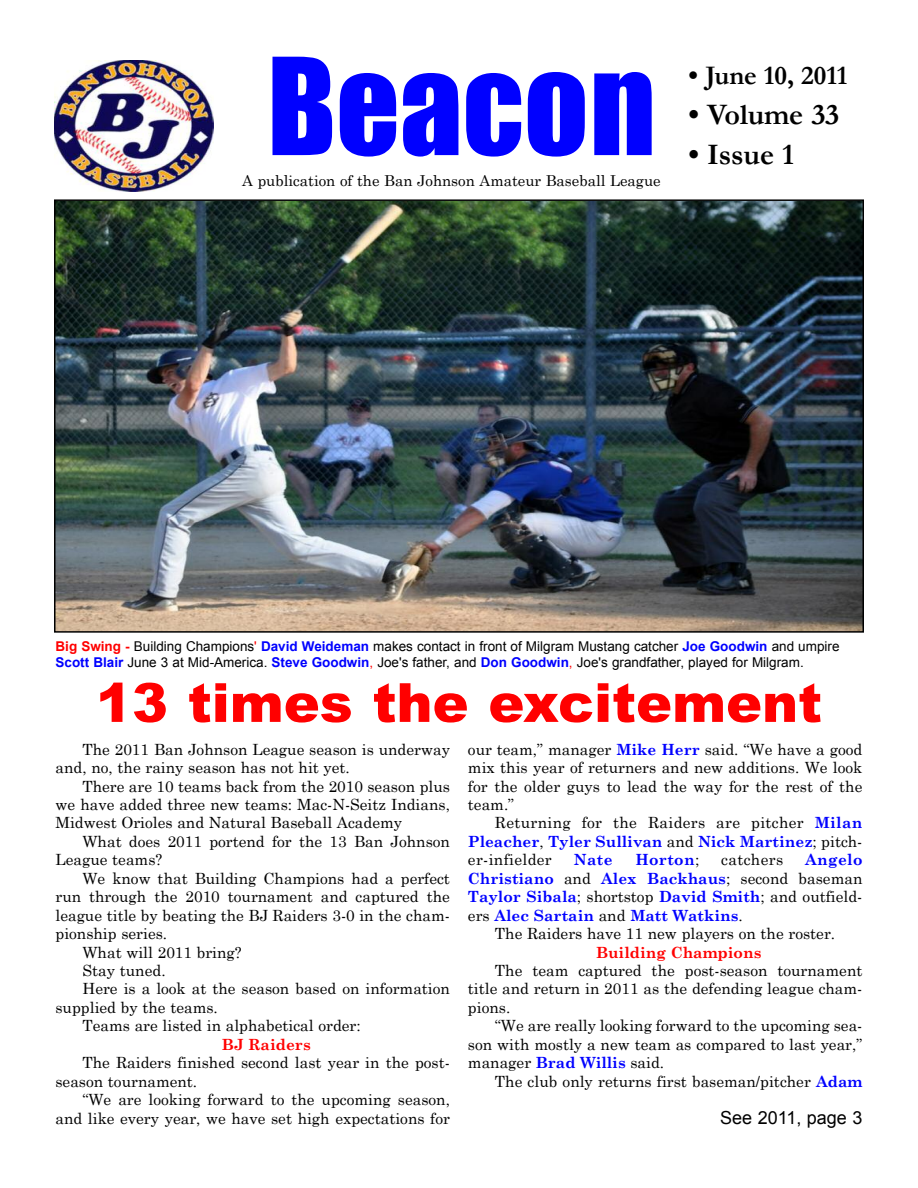
<style>
.page{position:relative;width:918px;height:1188px;background:#fff}
.page>*{position:absolute;margin:0;border:0;box-sizing:border-box;transform-origin:0 0}
.t1{font:124.5px "Impact";color:#00f}
.t2{font:900 54px "Arial";color:#f00}
.t3{font:700 30px "Garamond";letter-spacing:-.005em;color:#000}
.t4{font:700 27px "Garamond";letter-spacing:-.005em;color:#000}
.t5{font:18px "Arial";color:#000}
.t6{font:15.45px/18.5px "Century Schoolbook";color:#000;text-align:justify}
.t7{font:700 15.45px "Century Schoolbook";color:#00f}
.t8{font:700 15.45px "Century Schoolbook";color:#f00}
.t9{font:15.45px "Century Schoolbook";letter-spacing:.02em;color:#000}
.t10{font:15px "Century Schoolbook";color:#000}
.t11{font:13.5px/16.2px "Arial";color:#000}
.s1{font-size:126px}
.s2{font-weight:700;color:#f00}
.s3{color:#f00}
.s4{font-weight:700;color:#00f}
.s5{font-weight:400;color:#000}
</style>
<div class="page">
<img style="left:57px;top:202px;width:804px;height:428px">
<div style="left:54px;top:199px;width:810px;height:434px;border:2px solid #000"></div>
<img style="left:54px;top:60px;width:160px;height:131px">
<h1 class="t1" style="left:267px;top:30px;width:390px">Beac<span class="s1">on</span></h1>
<h3 class="t4" style="left:689px;top:61px;width:160px">• June 10, 2011</h3>
<h3 class="t3" style="left:689px;top:98px;width:152px">• Volume 33</h3>
<h3 class="t3" style="left:689px;top:138px;width:107px">• Issue 1</h3>
<p class="t10" style="left:242px;top:171px;width:420px">A publication of the Ban Johnson Amateur Baseball League</p>
<p class="t11" style="left:56px;top:638px;width:786px"><span class="s2">Big Swing -</span> Building Champions<span class="s3">'</span> <span class="s4">David Weideman</span> makes contact in front of Milgram Mustang catcher <span class="s4">Joe Goodwin</span> and umpire<br><span class="s4">Scott Blair</span> June 3 at Mid-America. <span class="s4">Steve Goodwin</span><span class="s3">,</span> Joe's father, and <span class="s4">Don Goodwin</span><span class="s3">,</span> Joe's grandfather, played for Milgram.</p>
<h2 class="t2" style="left:96px;top:663px;width:728px">13 times the excitement</h2>
<p class="t6" style="left:55px;top:739px;width:396px;text-indent:27px">The 2011 Ban Johnson League season is underway and, no, the rainy season has not hit yet.</p>
<p class="t6" style="left:55px;top:776px;width:396px;text-indent:27px">There are 10 teams back from the 2010 season plus we have added three new teams: Mac-N-Seitz Indians, Midwest Orioles and Natural Baseball Academy</p>
<p class="t6" style="left:56px;top:832px;width:396px;text-indent:27px">What does 2011 portend for the 13 Ban Johnson<br>League teams?</p>
<p class="t6" style="left:83px;top:869px;width:369px">We know that Building Champions had a perfect</p>
<p class="t6" style="left:56px;top:887px;width:396px">run through the 2010 tournament and captured the</p>
<p class="t6" style="left:56px;top:906px;width:396px">league title by beating the BJ Raiders 3-0 in the cham-</p>
<p class="t6" style="left:55px;top:924px;width:113px">pionship series.</p>
<p class="t6" style="left:82px;top:942px;width:161px">What will 2011 bring?</p>
<p class="t6" style="left:82px;top:961px;width:85px">Stay tuned.</p>
<p class="t6" style="left:82px;top:979px;width:369px">Here is a look at the season based on information</p>
<p class="t6" style="left:55px;top:998px;width:164px">supplied by the teams.</p>
<p class="t6" style="left:82px;top:1016px;width:280px">Teams are listed in alphabetical order:</p>
<p class="t8" style="left:222px;top:1035px;width:90px">BJ Raiders</p>
<p class="t6" style="left:55px;top:1053px;width:396px;text-indent:27px">The Raiders finished second last year in the post&shy;season tournament.</p>
<p class="t6" style="left:55px;top:1090px;width:396px;text-align:right">“We are looking forward to the upcoming season, and like every year, we have set high expectations for</p>
<p class="t6" style="left:468px;top:739px;width:396px">our team,” manager <span class="s4">Mike Herr</span> said. “We have a good mix this year of returners and new additions. We look for the older guys to lead the way for the rest of the team.”</p>
<p class="t6" style="left:468px;top:813px;width:396px;text-indent:27px">Returning for the Raiders are pitcher <span class="s4">Milan Pleacher</span>, <span class="s4">Tyler Sullivan</span> and <span class="s4">Nick Martinez</span>; pitch&shy;er-infielder</p>
<p class="t7" style="left:574px;top:850px;width:40px">Nate</p>
<p class="t7" style="left:635px;top:850px;width:65px">Horton<span class="s5">;</span></p>
<p class="t9" style="left:721px;top:850px;width:63px">catchers</p>
<p class="t7" style="left:805px;top:850px;width:59px">Angelo</p>
<p class="t7" style="left:468px;top:869px;width:396px">Christiano <span class="s5">and</span> Alex Backhaus<span class="s5">; second baseman</span></p>
<p class="t6" style="left:468px;top:887px;width:396px"><span class="s4">Taylor Sibala</span>; shortstop <span class="s4">David Smith</span>; and outfield-</p>
<p class="t7" style="left:468px;top:905px;width:276px"><span class="s5">ers</span> Alec Sartain <span class="s5">and</span> Matt Watkins<span class="s5">.</span></p>
<p class="t6" style="left:495px;top:924px;width:342px">The Raiders have 11 new players on the roster.</p>
<p class="t8" style="left:596px;top:942px;width:167px">Building Champions</p>
<p class="t6" style="left:468px;top:961px;width:396px;text-indent:27px">The team captured the post-season tournament title and return in 2011 as the defending league cham&shy;pions.</p>
<p class="t6" style="left:468px;top:1016px;width:396px;text-indent:27px">“We are really looking forward to the upcoming sea&shy;son with mostly a new team as compared to last year,” manager <span class="s4">Brad Willis</span> said.</p>
<p class="t6" style="left:495px;top:1072px;width:369px">The club only returns first baseman/pitcher <span class="s4">Adam</span></p>
<p class="t5" style="left:720px;top:1107px;width:144px">See 2011, page 3</p>
</div>
